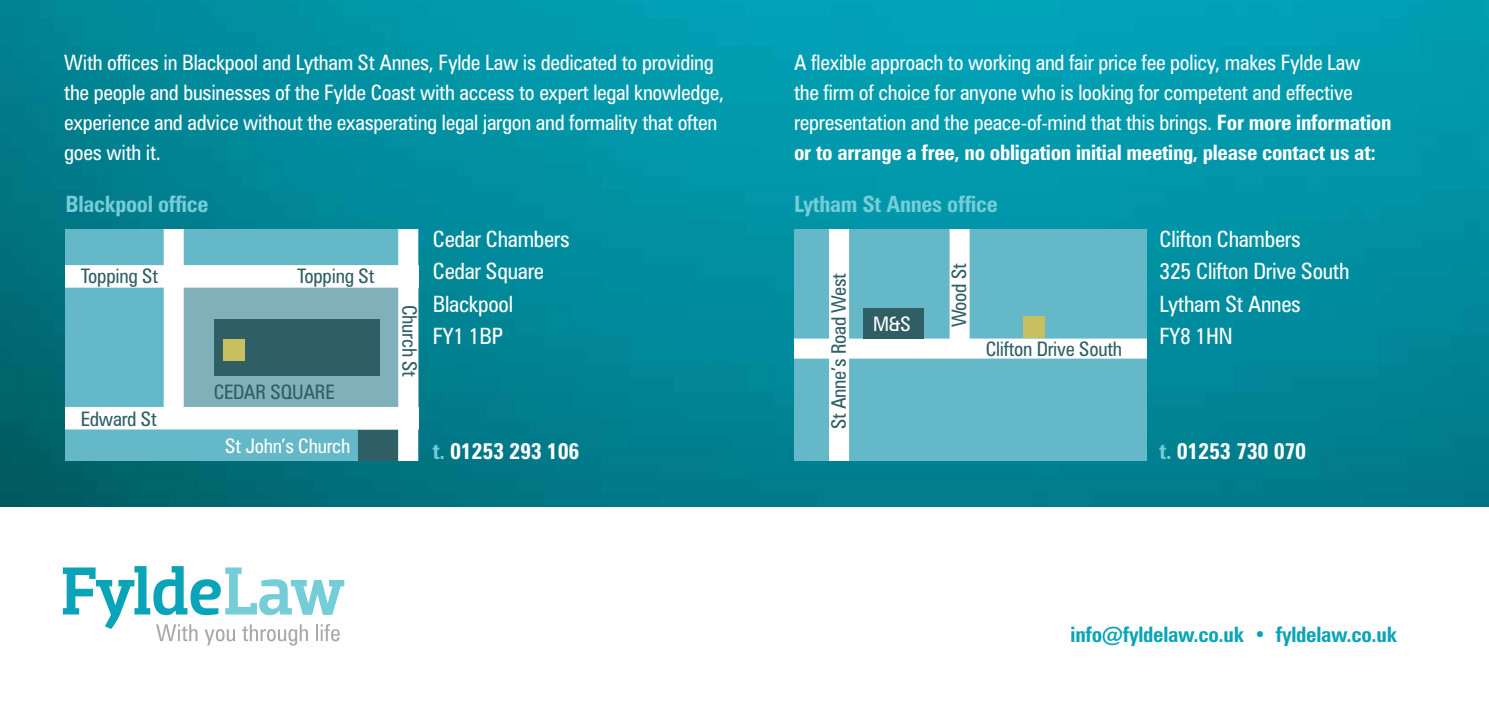
<style>
.page{position:relative;width:1489px;height:702px;background:#fff}
.page>*{position:absolute;margin:0;border:0;box-sizing:border-box;transform-origin:0 0}
.t1{font:condensed 22.5px/32.5px "Zurich BT";letter-spacing:-.015em;color:#fff}
.t2{font:700 condensed 22.5px "Zurich BT";letter-spacing:-.015em;color:#74cdd7}
.t3{font:700 condensed 22.5px "Zurich BT";letter-spacing:-.015em;color:#fff}
.t4{font:condensed 21.25px/30px "Zurich BT";letter-spacing:-.015em;color:#fff}
.t5{font:700 condensed 21.25px "Zurich BT";letter-spacing:-.015em;color:#0aa4b8}
.t6{font:condensed 20px "Zurich BT";letter-spacing:-.015em;color:#2f5f65}
.t7{font:condensed 20px "Zurich BT";letter-spacing:-.015em;color:#fff}
.s1{font-weight:700}
.s2{color:#74cdd7}
</style>
<div class="page">
<img style="left:0;top:0;width:1488px;height:507px">
<svg style="left:63px;top:566px;width:281px;height:79px"></svg>
<div style="left:66px;top:230px;width:352px;height:231px;background:#65b8c7"></div>
<div style="left:174px;top:276px;width:244px;height:138px;background:#80b1ba"></div>
<div style="left:66px;top:265px;width:352px;height:22px;background:#fff"></div>
<div style="left:66px;top:407px;width:352px;height:22px;background:#fff"></div>
<div style="left:164px;top:229px;width:20px;height:196px;background:#fff"></div>
<div style="left:214px;top:319px;width:165px;height:56px;background:#2f5f65"></div>
<div style="left:398px;top:229px;width:20px;height:232px;background:#fff"></div>
<div style="left:224px;top:339px;width:21px;height:22px;background:#c8c060"></div>
<div style="left:358px;top:429px;width:40px;height:31px;background:#2f5f65"></div>
<div style="left:794px;top:229px;width:352px;height:232px;background:#65b8c7"></div>
<div style="left:829px;top:229px;width:20px;height:232px;background:#fff"></div>
<div style="left:794px;top:338px;width:352px;height:20px;background:#fff"></div>
<div style="left:949px;top:229px;width:20px;height:119px;background:#fff"></div>
<div style="left:1023px;top:316px;width:21px;height:22px;background:#c8c060"></div>
<div style="left:863px;top:307px;width:61px;height:31px;background:#2f5f65"></div>
<p class="t4" style="left:64px;top:47px;width:661px">With offices in Blackpool and Lytham St Annes, Fylde Law is dedicated to providing the people and businesses of the Fylde Coast with access to expert legal knowledge, experience and advice without the exasperating legal jargon and formality that often goes with it.</p>
<p class="t4" style="left:794px;top:47px;width:599px">A flexible approach to working and fair price fee policy, makes Fylde Law<br>the firm of choice for anyone who is looking for competent and effective representation and the peace-of-mind that this brings. <span class="s1">For more information or to arrange a free, no obligation initial meeting, please contact us at:</span></p>
<p class="t2" style="left:66px;top:190px;width:144px">Blackpool office</p>
<p class="t2" style="left:794px;top:190px;width:205px">Lytham St Annes office</p>
<p class="t6" style="left:81px;top:264px;width:79px">Topping St</p>
<p class="t6" style="left:81px;top:407px;width:78px">Edward St</p>
<p class="t6" style="left:297px;top:264px;width:79px">Topping St</p>
<p class="t6" style="left:214px;top:379px;width:122px">CEDAR SQUARE</p>
<p class="t6" style="left:421px;top:305px;width:74px;rotate:90deg">Church St</p>
<p class="t1" style="left:433px;top:222px;width:138px">Cedar Chambers<br>Cedar Square<br>Blackpool<br>FY1 1BP</p>
<p class="t6" style="left:826px;top:429px;width:157px;rotate:-90deg">St Anne’s Road West</p>
<p class="t7" style="left:873px;top:311px;width:39px">M&amp;S</p>
<p class="t6" style="left:947px;top:327px;width:66px;rotate:-90deg">Wood St</p>
<p class="t6" style="left:985px;top:337px;width:138px">Clifton Drive South</p>
<p class="t1" style="left:1159px;top:222px;width:191px">Clifton Chambers<br>325 Clifton Drive South<br>Lytham St Annes<br>FY8 1HN</p>
<p class="t7" style="left:225px;top:434px;width:126px">St John’s Church</p>
<p class="t3" style="left:433px;top:437px;width:148px"><span class="s2">t.</span> 01253 293 106</p>
<p class="t3" style="left:1159px;top:437px;width:148px"><span class="s2">t.</span> 01253 730 070</p>
<p class="t5" style="left:1070px;top:621px;width:328px">info@fyldelaw.co.uk • fyldelaw.co.uk</p>
</div>
